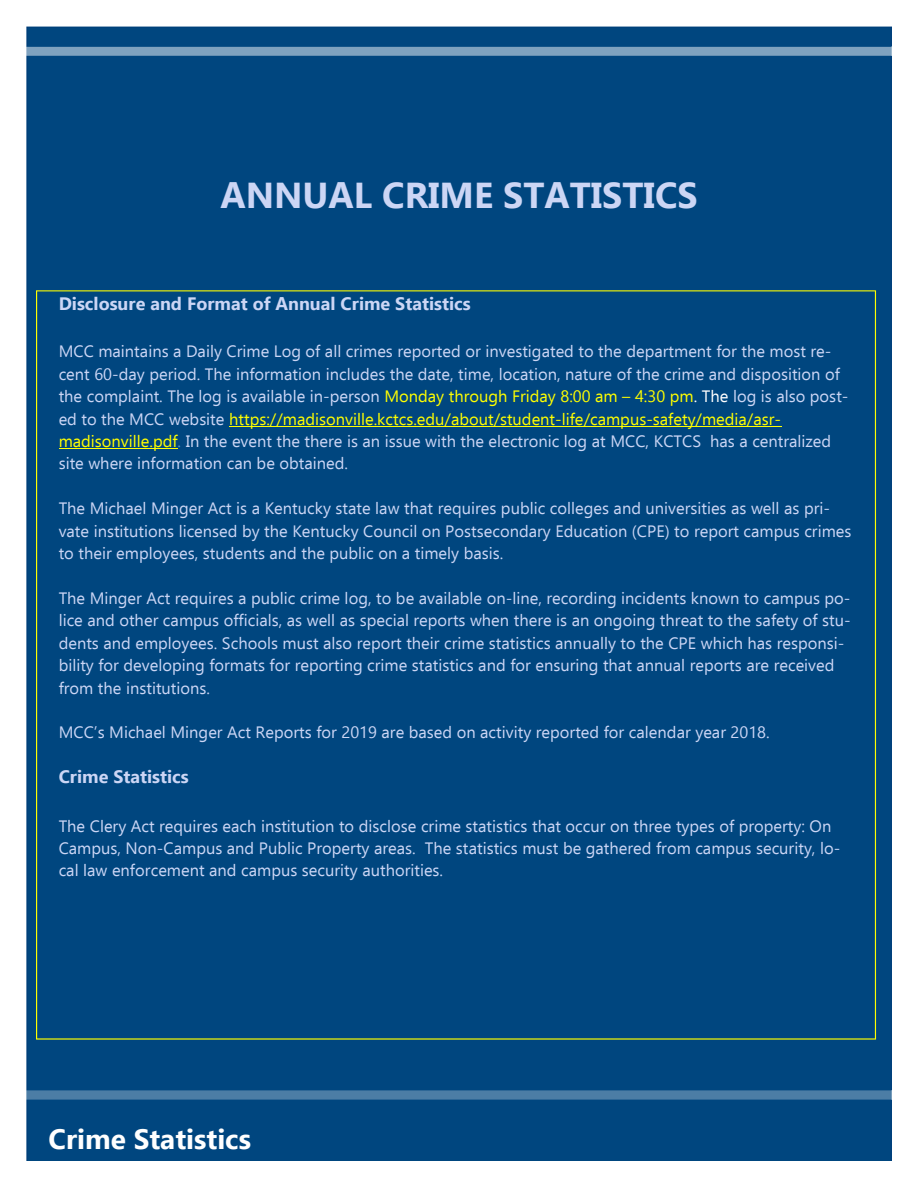
<style>
.page{position:relative;width:918px;height:1188px;background:#fff}
.page>*{position:absolute;margin:0;border:0;box-sizing:border-box;transform-origin:0 0}
.t1{font:700 36px "Ebrima";color:#ccd6f5}
.t2{font:700 28.05px "Ebrima";color:#fff}
.t3{font:700 18px "Ebrima";color:#ccd6f5}
.t4{font:16.5px/22.4px "Ebrima";color:#ccd6f5}
.s1{color:#ff0}
.s2{color:#fff}
.s3{color:#4d9ac0}
</style>
<div class="page">
<div style="left:27px;top:26px;width:864px;height:1135px;background:#00467f"></div>
<img style="left:27px;top:47px;width:864px;height:9px">
<div style="left:36px;top:290px;width:840px;height:750px;background:#00467f"></div>
<hr style="left:229px;top:426px;width:552px;height:1px;background:#ff0">
<hr style="left:59px;top:448px;width:119px;height:1px;background:#ff0">
<img style="left:27px;top:1090px;width:864px;height:9px">
<p class="t1" style="left:220px;top:169px;width:479px">ANNUAL CRIME STATISTICS</p>
<p class="t3" style="left:59px;top:290px;width:414px">Disclosure and Format of Annual Crime Statistics</p>
<p class="t4" style="left:59px;top:340px;width:791px">MCC maintains a Daily Crime Log of all crimes reported or investigated to the department for the most re&shy;cent 60-day period. The information includes the date, time, location, nature of the crime and disposition of the complaint. The log is available in-person <span class="s1">Monday through Friday 8:00 am – 4:30 pm</span><span class="s2">. The</span> log is also post&shy;ed to the MCC website <span class="s1">https://madisonville.kctcs.edu/about/student-life/campus-safety/media/asr&shy;madisonville.pdf</span><span class="s3">.</span> In the event the there is an issue with the electronic log at MCC, KCTCS has a centralized site where information can be obtained.</p>
<p class="t4" style="left:59px;top:497px;width:794px">The Michael Minger Act is a Kentucky state law that requires public colleges and universities as well as pri&shy;vate institutions licensed by the Kentucky Council on Postsecondary Education (CPE) to report campus crimes to their employees, students and the public on a timely basis.</p>
<p class="t4" style="left:59px;top:587px;width:794px">The Minger Act requires a public crime log, to be available on-line, recording incidents known to campus po&shy;lice and other campus officials, as well as special reports when there is an ongoing threat to the safety of stu&shy;dents and employees. Schools must also report their crime statistics annually to the CPE which has responsi&shy;bility for developing formats for reporting crime statistics and for ensuring that annual reports are received from the institutions.</p>
<p class="t4" style="left:59px;top:721px;width:713px">MCC’s Michael Minger Act Reports for 2019 are based on activity reported for calendar year 2018.</p>
<p class="t3" style="left:59px;top:764px;width:132px">Crime Statistics</p>
<p class="t4" style="left:59px;top:814px;width:783px">The Clery Act requires each institution to disclose crime statistics that occur on three types of property: On<br>Campus, Non-Campus and Public Property areas. The statistics must be gathered from campus security, lo&shy;cal law enforcement and campus security authorities.</p>
<p class="t2" style="left:49px;top:1119px;width:204px">Crime Statistics</p>
</div>
